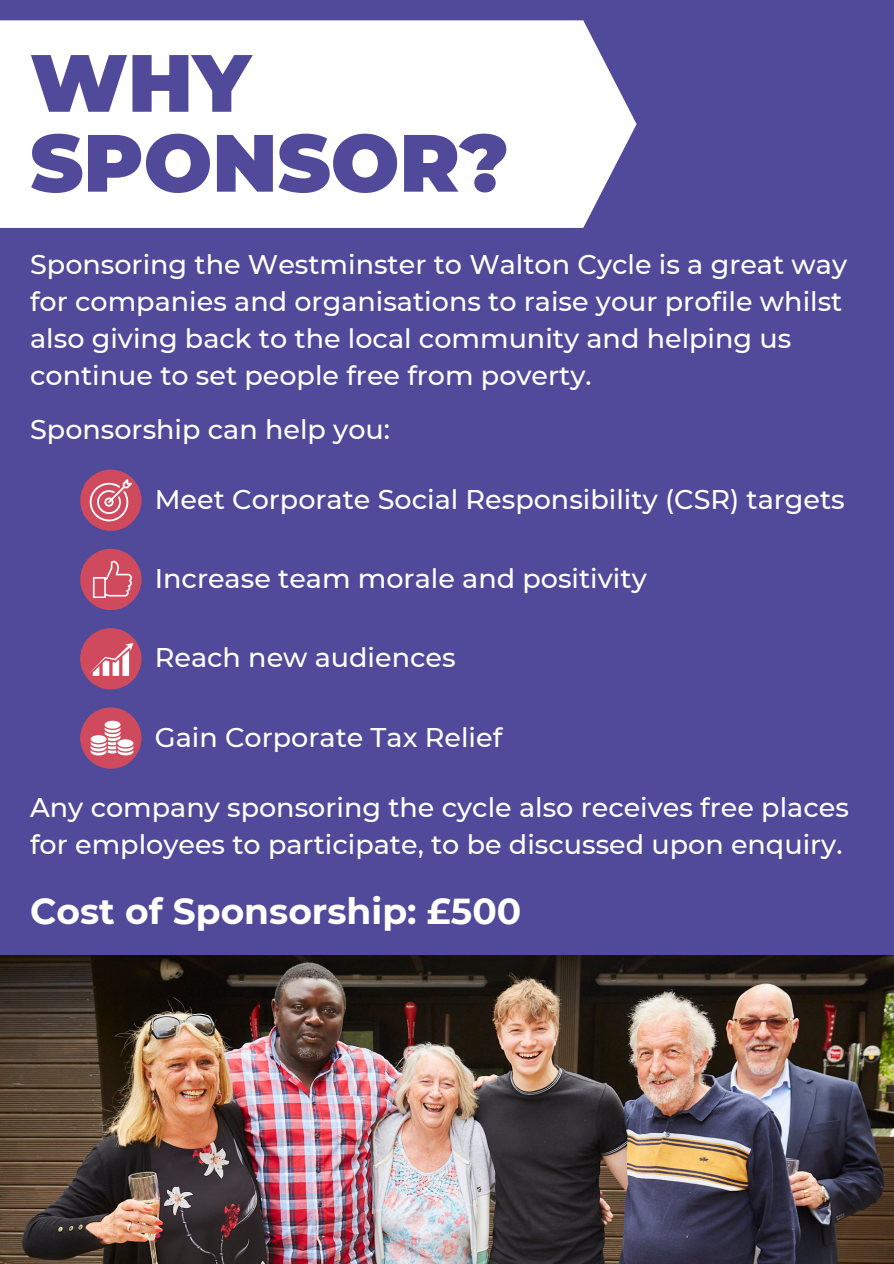
<style>
.page{position:relative;width:894px;height:1264px;background:#fff}
.page>*{position:absolute;margin:0;border:0;box-sizing:border-box;transform-origin:0 0}
.t1{font:900 81px/79.8px "Montserrat";color:#514a9a}
.t2{font:700 36px "Montserrat";color:#fff}
.t3{font:500 27px/37.2px "Montserrat";color:#fff}
</style>
<div class="page">
<div style="left:0;top:0;width:893px;height:996px;background:#514a9a"></div>
<img style="left:0;top:955px;width:893px;height:308px">
<div style="left:0;top:20px;width:636px;height:208px;background:#fff"></div>
<div style="left:80px;top:469px;width:61px;height:62px;background:#cf4a5d;border-radius:50%"></div>
<svg style="left:90px;top:479px;width:42px;height:42px"></svg>
<div style="left:80px;top:549px;width:61px;height:61px;background:#cf4a5d;border-radius:50%"></div>
<svg style="left:93px;top:560px;width:39px;height:38px"></svg>
<div style="left:80px;top:628px;width:61px;height:61px;background:#cf4a5d;border-radius:50%"></div>
<svg style="left:89px;top:643px;width:44px;height:32px"></svg>
<div style="left:80px;top:707px;width:61px;height:61px;background:#cf4a5d;border-radius:50%"></div>
<svg style="left:91px;top:720px;width:42px;height:35px"></svg>
<h1 class="t1" style="left:30px;top:43px;width:480px">WHY<br>SPONSOR?</h1>
<p class="t3" style="left:30px;top:245px;width:818px">Sponsoring the Westminster to Walton Cycle is a great way for companies and organisations to raise your profile whilst also giving back to the local community and helping us continue to set people free from poverty.</p>
<p class="t3" style="left:30px;top:410px;width:361px">Sponsorship can help you:</p>
<p class="t3" style="left:155px;top:480px;width:691px">Meet Corporate Social Responsibility (CSR) targets</p>
<p class="t3" style="left:155px;top:559px;width:493px">Increase team morale and positivity</p>
<p class="t3" style="left:155px;top:639px;width:302px">Reach new audiences</p>
<p class="t3" style="left:155px;top:718px;width:349px">Gain Corporate Tax Relief</p>
<p class="t3" style="left:30px;top:788px;width:820px">Any company sponsoring the cycle also receives free places for employees to participate, to be discussed upon enquiry.</p>
<p class="t2" style="left:30px;top:889px;width:492px">Cost of Sponsorship: £500</p>
</div>
